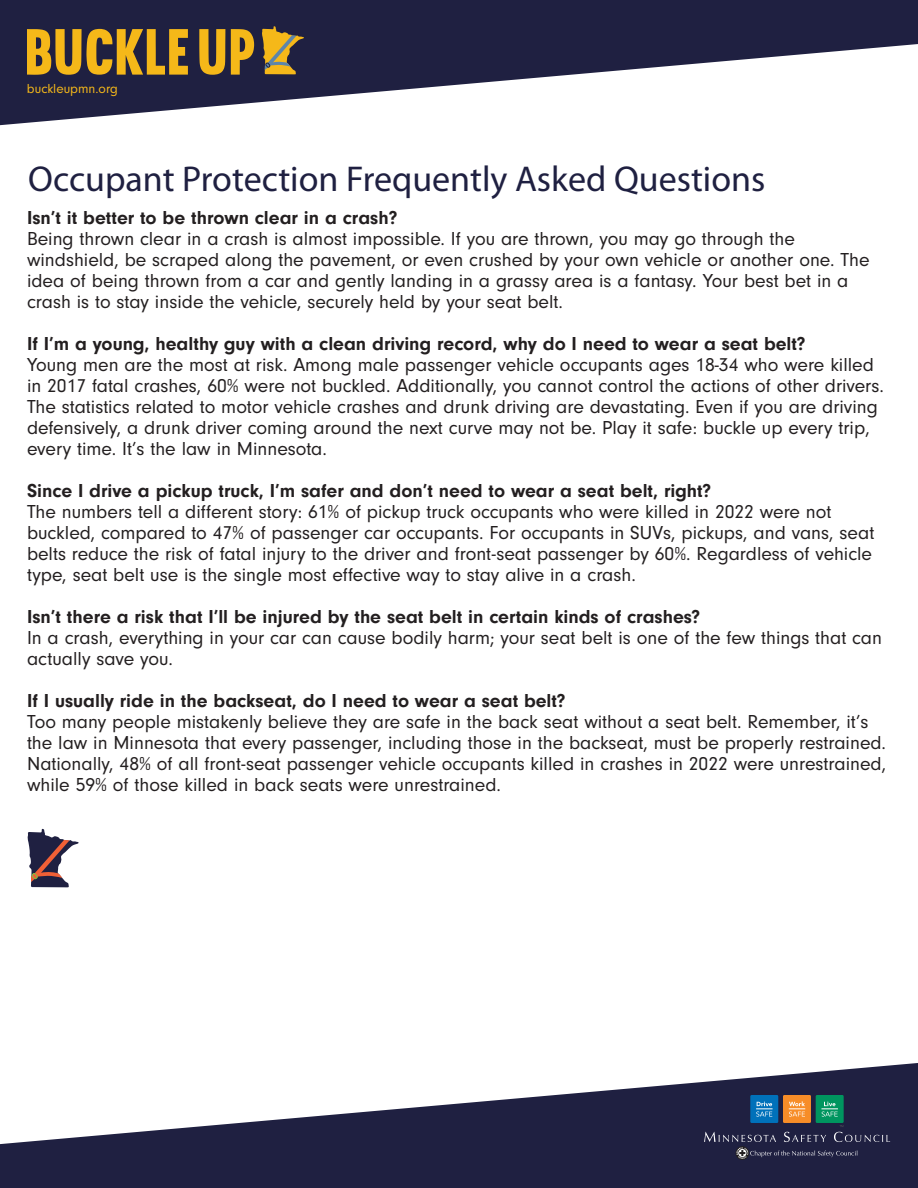
<style>
.page{position:relative;width:918px;height:1188px;background:#fff}
.page>*{position:absolute;margin:0;border:0;box-sizing:border-box;transform-origin:0 0}
.t1{font:36px "Myriad Pro";color:#1f2041}
.t2{font:19.5px/21px "Neuzeit Gro";color:#231f20}
.t3{font:700 19.5px "Neuzeit Gro";color:#231f20}
.t4{font:13.5px "Neuzeit Gro";color:#f5b819}
</style>
<div class="page">
<svg style="left:0;top:0;width:918px;height:125px;fill:#1f2041"></svg>
<svg style="left:0;top:1063px;width:918px;height:125px;fill:#1f2041"></svg>
<svg style="left:27px;top:29px;width:161px;height:46px;background:#9f7b28"></svg>
<svg style="left:199px;top:29px;width:26px;height:46px"></svg>
<svg style="left:231px;top:29px;width:23px;height:46px"></svg>
<svg style="left:262px;top:26px;width:42px;height:49px;background:#8d7437"></svg>
<svg style="left:27px;top:829px;width:52px;height:59px"></svg>
<div style="left:783px;top:1095px;width:28px;height:28px;background:#f78d28"></div>
<svg style="left:789px;top:1101px;width:16px;height:16px"></svg>
<div style="left:750px;top:1095px;width:28px;height:28px;background:#0071ba"></div>
<svg style="left:756px;top:1102px;width:17px;height:15px"></svg>
<div style="left:816px;top:1095px;width:28px;height:28px;background:#00955f"></div>
<svg style="left:821px;top:1102px;width:17px;height:15px"></svg>
<svg style="left:704px;top:1125px;width:186px;height:35px;background:#2d2e4c"></svg>
<p class="t4" style="left:27px;top:81px;width:92px">buckleupmn.org</p>
<h1 class="t1" style="left:28px;top:157px;width:739px">Occupant Protection Frequently Asked Questions</h1>
<p class="t3" style="left:27px;top:207px;width:372px">Isn’t it better to be thrown clear in a crash?</p>
<p class="t2" style="left:27px;top:229px;width:844px">Being thrown clear in a crash is almost impossible. If you are thrown, you may go through the windshield, be scraped along the pavement, or even crushed by your own vehicle or another one. The idea of being thrown from a car and gently landing in a grassy area is a fantasy. Your best bet in a crash is to stay inside the vehicle, securely held by your seat belt.</p>
<p class="t3" style="left:27px;top:333px;width:780px">If I’m a young, healthy guy with a clean driving record, why do I need to wear a seat belt?</p>
<p class="t2" style="left:27px;top:355px;width:859px">Young men are the most at risk. Among male passenger vehicle occupants ages 18-34 who were killed in 2017 fatal crashes, 60% were not buckled. Additionally, you cannot control the actions of other drivers.<br>The statistics related to motor vehicle crashes and drunk driving are devastating. Even if you are driving defensively, a drunk driver coming around the next curve may not be. Play it safe: buckle up every trip, every time. It’s the law in Minnesota.</p>
<p class="t3" style="left:27px;top:480px;width:686px">Since I drive a pickup truck, I’m safer and don’t need to wear a seat belt, right?</p>
<p class="t2" style="left:27px;top:502px;width:849px">The numbers tell a different story: 61% of pickup truck occupants who were killed in 2022 were not buckled, compared to 47% of passenger car occupants. For occupants in SUVs, pickups, and vans, seat belts reduce the risk of fatal injury to the driver and front-seat passenger by 60%. Regardless of vehicle type, seat belt use is the single most effective way to stay alive in a crash.</p>
<p class="t3" style="left:27px;top:606px;width:675px">Isn’t there a risk that I’ll be injured by the seat belt in certain kinds of crashes?</p>
<p class="t2" style="left:27px;top:628px;width:857px">In a crash, everything in your car can cause bodily harm; your seat belt is one of the few things that can actually save you.</p>
<p class="t3" style="left:27px;top:690px;width:540px">If I usually ride in the backseat, do I need to wear a seat belt?</p>
<p class="t2" style="left:27px;top:712px;width:861px">Too many people mistakenly believe they are safe in the back seat without a seat belt. Remember, it’s the law in Minnesota that every passenger, including those in the backseat, must be properly restrained.<br>Nationally, 48% of all front-seat passenger vehicle occupants killed in crashes in 2022 were unrestrained, while 59% of those killed in back seats were unrestrained.</p>
</div>
